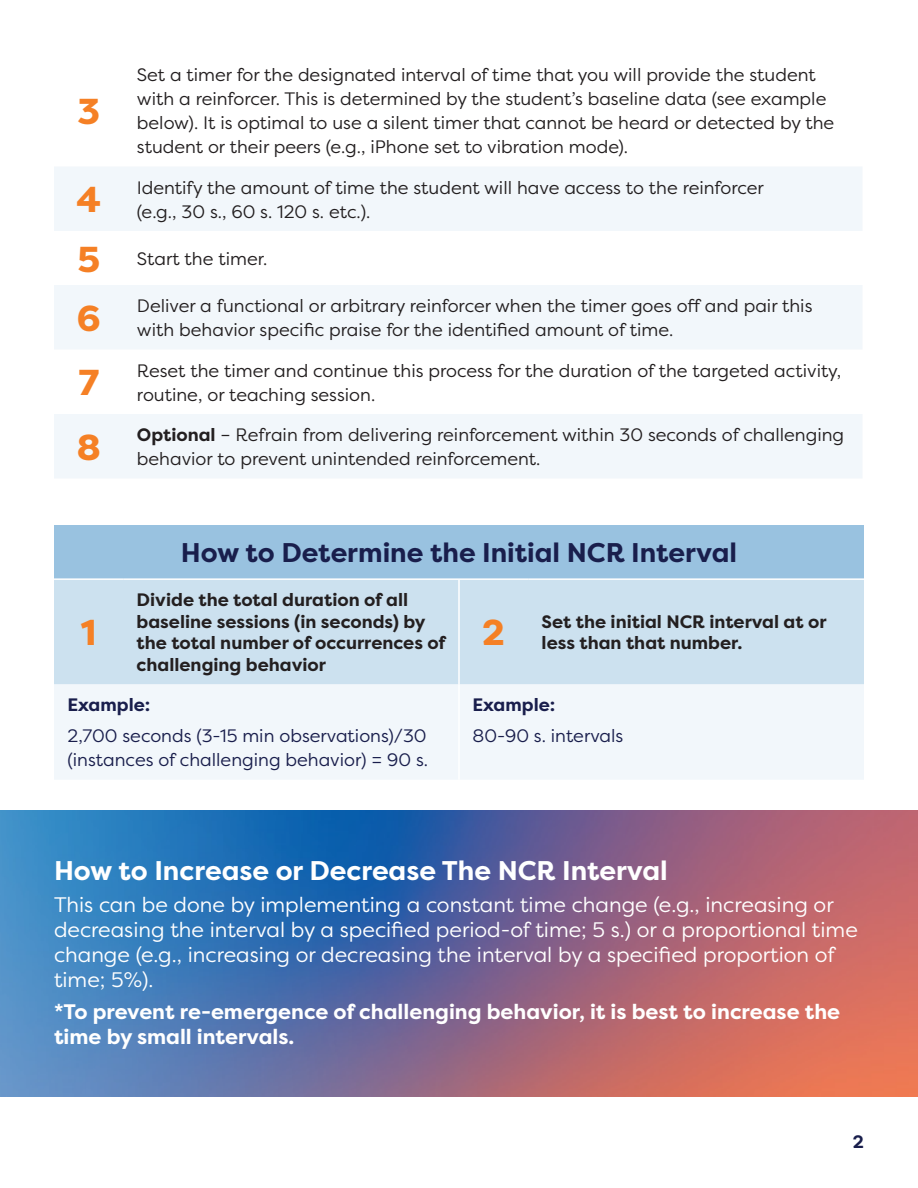
<style>
.page{position:relative;width:918px;height:1188px;background:#fff}
.page>*{position:absolute;margin:0;border:0;box-sizing:border-box;transform-origin:0 0}
.t1{font:800 36px "Filson Pro";color:#f58025}
.t2{font:700 27px "Filson Pro";color:#fff}
.t3{font:700 27px "Filson Pro";color:#191e4c}
.t4{font:21px/25.2px "Filson Pro";color:#fff}
.t5{font:700 21px/25.2px "Filson Pro";color:#fff}
.t6{font:18px/24px "Filson Pro";color:#231f20}
.t7{font:700 18px/21.6px "Filson Pro";color:#231f20}
.t8{font:18px/24px "Filson Pro";color:#191e4c}
.t9{font:700 18px "Filson Pro";color:#191e4c}
.s1{font-weight:700}
</style>
<div class="page">
<svg style="left:54px;top:167px;width:808px;height:311px;fill:#f2f7fb"></svg>
<div style="left:54px;top:525px;width:810px;height:54px;background:#99c2e0"></div>
<div style="left:54px;top:580px;width:810px;height:104px;background:#cce1ef"></div>
<div style="left:54px;top:684px;width:810px;height:95px;background:#f2f7fb"></div>
<hr style="left:458px;top:580px;width:2px;height:104px;background:#fff">
<hr style="left:458px;top:684px;width:2px;height:96px;background:#fff">
<hr style="left:54px;top:578px;width:69px;height:2px;background:#fff">
<hr style="left:123px;top:578px;width:336px;height:2px;background:#fff">
<hr style="left:459px;top:578px;width:69px;height:2px;background:#fff">
<hr style="left:528px;top:578px;width:336px;height:2px;background:#fff">
<img style="left:0;top:811px;width:918px;height:285px">
<p class="t1" style="left:77px;top:89px;width:24px">3</p>
<p class="t6" style="left:137px;top:62px;width:699px">Set a timer for the designated interval of time that you will provide the student with a reinforcer. This is determined by the student’s baseline data (see example below). It is optimal to use a silent timer that cannot be heard or detected by the student or their peers (e.g., iPhone set to vibration mode).</p>
<p class="t1" style="left:77px;top:177px;width:26px">4</p>
<p class="t6" style="left:137px;top:175px;width:628px">Identify the amount of time the student will have access to the reinforcer (e.g., 30 s., 60 s. 120 s. etc.).</p>
<p class="t1" style="left:77px;top:236px;width:24px">5</p>
<p class="t6" style="left:137px;top:246px;width:132px">Start the timer.</p>
<p class="t1" style="left:77px;top:296px;width:26px">6</p>
<p class="t6" style="left:137px;top:293px;width:677px">Deliver a functional or arbitrary reinforcer when the timer goes off and pair this with behavior specific praise for the identified amount of time.</p>
<p class="t1" style="left:78px;top:360px;width:22px">7</p>
<p class="t6" style="left:137px;top:358px;width:706px">Reset the timer and continue this process for the duration of the targeted activity, routine, or teaching session.</p>
<p class="t1" style="left:77px;top:425px;width:26px">8</p>
<p class="t6" style="left:137px;top:422px;width:709px"><span class="s1">Optional</span> – Refrain from delivering reinforcement within 30 seconds of challenging behavior to prevent unintended reinforcement.</p>
<p class="t1" style="left:81px;top:610px;width:17px">1</p>
<p class="t3" style="left:181px;top:536px;width:558px">How to Determine the Initial NCR Interval</p>
<p class="t7" style="left:137px;top:589px;width:311px">Divide the total duration of all baseline sessions (in seconds) by the total number of occurrences of challenging behavior</p>
<p class="t1" style="left:482px;top:610px;width:24px">2</p>
<p class="t7" style="left:542px;top:611px;width:286px">Set the initial NCR interval at or less than that number.</p>
<p class="t9" style="left:68px;top:694px;width:84px">Example:</p>
<p class="t8" style="left:68px;top:723px;width:362px">2,700 seconds (3-15 min observations)/30 (instances of challenging behavior) = 90 s.</p>
<p class="t9" style="left:472px;top:694px;width:84px">Example:</p>
<p class="t8" style="left:472px;top:723px;width:152px">80-90 s. intervals</p>
<p class="t2" style="left:54px;top:853px;width:615px">How to Increase or Decrease The NCR Interval</p>
<p class="t4" style="left:54px;top:891px;width:805px">This can be done by implementing a constant time change (e.g., increasing or decreasing the interval by a specified period-of time; 5 s.) or a proportional time change (e.g., increasing or decreasing the interval by a specified proportion of time; 5%).</p>
<p class="t5" style="left:54px;top:1000px;width:788px">*To prevent re-emergence of challenging behavior, it is best to increase the time by small intervals.</p>
<p class="t9" style="left:853px;top:1130px;width:13px">2</p>
</div>
